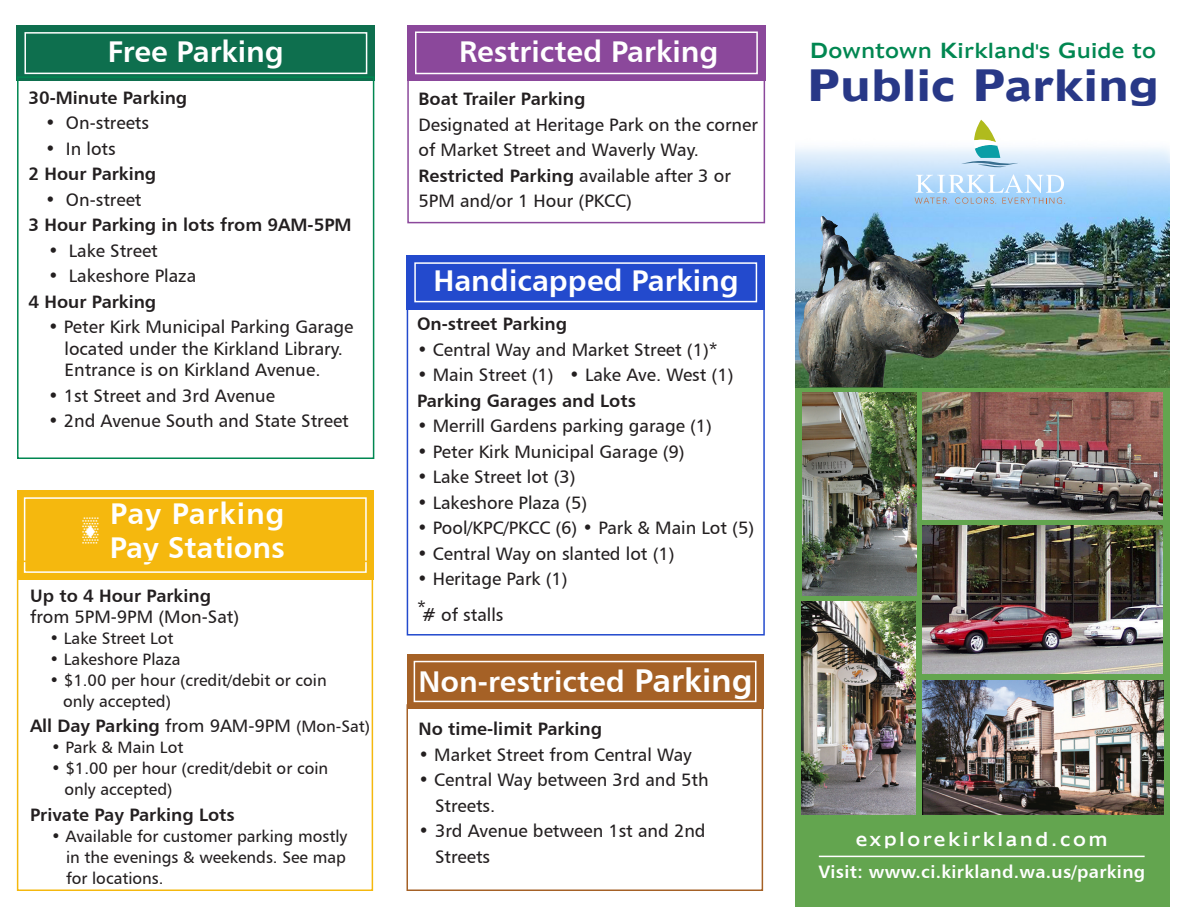
<style>
.page{position:relative;width:1188px;height:918px;background:#fff}
.page>*{position:absolute;margin:0;border:0;box-sizing:border-box;transform-origin:0 0}
.t1{font:40.5px "Humanist 970 BT Bold C";letter-spacing:-.02em;color:#283887}
.t2{font:30px "Humanist 777 BT Bold B";color:#fff}
.t3{font:30px "Humanist 777 BT Bold B";letter-spacing:.03em;color:#fff}
.t4{font:21.9px "Times New Roman";color:#fff}
.t5{font:19.5px "Humanist 970 BT Roman C";letter-spacing:-.025em;color:#008751}
.t6{font:18px/25.5px "Humanist 777 BT Roman B";color:#231f20}
.t7{font:18px "Humanist 777 BT Bold B";color:#231f20}
.t8{font:18px "Humanist 777 BT Bold B";letter-spacing:.02em;color:#fff}
.t9{font:18px "Humanist 970 BT Roman C";letter-spacing:.1em;color:#fff}
.t10{font:16.5px/21px "Humanist 777 BT Roman B";color:#231f20}
.s1{font-family:"Humanist 777 BT Bold B"}
.s2{font-family:"Humanist 777 BT Roman B"}
.s3{font-family:"Humanist 777 BT Roman B";font-size:16.5px}
.s4{font-size:33px}
</style>
<div class="page">
<div style="left:407px;top:654px;width:357px;height:55px;background:#a56126"></div>
<div style="left:414px;top:661px;width:342px;height:41px;border:2px solid #fff"></div>
<div style="left:406px;top:704px;width:357px;height:187px;border:2px solid #a56126"></div>
<div style="left:407px;top:26px;width:358px;height:55px;background:#8b489b"></div>
<div style="left:415px;top:32px;width:343px;height:42px;border:2px solid #fff"></div>
<div style="left:407px;top:77px;width:358px;height:146px;border:2px solid #8b489b"></div>
<div style="left:406px;top:255px;width:359px;height:55px;background:#234acd"></div>
<div style="left:414px;top:262px;width:343px;height:40px;border:2px solid #fff"></div>
<div style="left:407px;top:306px;width:358px;height:330px;border:2px solid #234acd"></div>
<div style="left:17px;top:26px;width:358px;height:55px;background:#0e6f4e"></div>
<div style="left:24px;top:32px;width:343px;height:42px;border:2px solid #fff"></div>
<div style="left:17px;top:76px;width:357px;height:383px;border:2px solid #008751"></div>
<div style="left:17px;top:490px;width:357px;height:90px;background:#f5b80e"></div>
<div style="left:24px;top:497px;width:343px;height:76px;border:2px solid #fff"></div>
<div style="left:17px;top:561px;width:356px;height:330px;border:2px solid #f5b80e"></div>
<div style="left:795px;top:384px;width:374px;height:522px;background:#63a54f"></div>
<img style="left:795px;top:148px;width:374px;height:239px">
<img style="left:923px;top:392px;width:240px;height:127px">
<img style="left:922px;top:525px;width:241px;height:148px">
<svg style="left:915px;top:174px;width:150px;height:30px"></svg>
<svg style="left:961px;top:120px;width:58px;height:48px"></svg>
<img style="left:802px;top:392px;width:114px;height:204px">
<img style="left:922px;top:680px;width:241px;height:134px">
<img style="left:802px;top:601px;width:113px;height:213px">
<hr style="left:819px;top:856px;width:326px;height:1px;background:#fff">
<img style="left:803px;top:216px;width:20px;height:105px">
<p class="t2" style="left:108px;top:32px;width:177px">Free Parking</p>
<p class="t7" style="left:28px;top:86px;width:160px">30-Minute Parking</p>
<p class="t6" style="left:45px;top:110px;width:106px">• On-streets</p>
<p class="t6" style="left:45px;top:135px;width:72px">• In lots</p>
<p class="t7" style="left:28px;top:163px;width:129px">2 Hour Parking</p>
<p class="t6" style="left:45px;top:186px;width:98px">• On-street</p>
<p class="t7" style="left:28px;top:214px;width:325px">3 Hour Parking in lots from 9AM-5PM</p>
<p class="t6" style="left:48px;top:237px;width:111px">• Lake Street</p>
<p class="t6" style="left:48px;top:263px;width:150px">• Lakeshore Plaza</p>
<p class="t7" style="left:28px;top:290px;width:129px">4 Hour Parking</p>
<p class="t6" style="left:64px;top:316px;width:291px;line-height:21.6px;text-indent:-16px">• Peter Kirk Municipal Parking Garage located under the Kirkland Library.<br>Entrance is on Kirkland Avenue.</p>
<p class="t6" style="left:48px;top:383px;width:229px">• 1st Street and 3rd Avenue</p>
<p class="t6" style="left:48px;top:408px;width:302px">• 2nd Avenue South and State Street</p>
<p class="t4" style="left:83px;top:516px;width:17px">▒</p>
<p class="t4" style="left:85px;top:516px;width:13px">♦</p>
<p class="t3" style="left:110px;top:494px;width:176px">Pay Parking</p>
<p class="t2" style="left:110px;top:529px;width:177px">Pay Stations</p>
<p class="t6" style="left:30px;top:585px;width:211px;line-height:21px"><span class="s1">Up to 4 Hour Parking </span>from 5PM-9PM (Mon-Sat)</p>
<p class="t10" style="left:50px;top:627px;width:126px">• Lake Street Lot</p>
<p class="t10" style="left:50px;top:648px;width:133px">• Lakeshore Plaza</p>
<p class="t10" style="left:63px;top:669px;width:265px;text-indent:-14px">• $1.00 per hour (credit/debit or coin only accepted)</p>
<p class="t7" style="left:30px;top:715px;width:342px">All Day Parking <span class="s2">from 9AM-9PM</span> <span class="s3">(Mon-Sat)</span></p>
<p class="t10" style="left:51px;top:737px;width:134px">• Park &amp; Main Lot</p>
<p class="t10" style="left:64px;top:758px;width:265px;text-indent:-14px">• $1.00 per hour (credit/debit or coin only accepted)</p>
<p class="t7" style="left:30px;top:803px;width:206px">Private Pay Parking Lots</p>
<p class="t10" style="left:66px;top:825px;width:283px;text-align:justify;text-indent:-15px">• Available for customer parking mostly in the evenings &amp; weekends. See map for locations.</p>
<p class="t2" style="left:459px;top:32px;width:261px">Restricted Parking</p>
<p class="t7" style="left:418px;top:88px;width:168px">Boat Trailer Parking</p>
<p class="t6" style="left:418px;top:111px;width:341px">Designated at Heritage Park on the corner of Market Street and Waverly Way.</p>
<p class="t6" style="left:418px;top:162px;width:314px"><span class="s1">Restricted Parking</span> available after 3 or<br>5PM and/or 1 Hour (PKCC)</p>
<p class="t2" style="left:433px;top:262px;width:307px">Handicapped Parking</p>
<p class="t7" style="left:417px;top:313px;width:152px">On-street Parking</p>
<p class="t6" style="left:417px;top:336px;width:302px">• Central Way and Market Street (1)*</p>
<p class="t6" style="left:417px;top:362px;width:318px">• Main Street (1) • Lake Ave. West (1)</p>
<p class="t7" style="left:417px;top:389px;width:220px">Parking Garages and Lots</p>
<p class="t6" style="left:417px;top:413px;width:297px">• Merrill Gardens parking garage (1)</p>
<p class="t6" style="left:417px;top:438px;width:269px">• Peter Kirk Municipal Garage (9)</p>
<p class="t6" style="left:417px;top:464px;width:160px">• Lake Street lot (3)</p>
<p class="t6" style="left:417px;top:489px;width:172px">• Lakeshore Plaza (5)</p>
<p class="t6" style="left:417px;top:515px;width:339px">• Pool/KPC/PKCC (6) • Park &amp; Main Lot (5)</p>
<p class="t6" style="left:417px;top:540px;width:259px">• Central Way on slanted lot (1)</p>
<p class="t6" style="left:417px;top:566px;width:152px">• Heritage Park (1)</p>
<p class="t6" style="left:417px;top:594px;width:10px">*</p>
<p class="t6" style="left:422px;top:602px;width:83px"># of stalls</p>
<p class="t2" style="left:419px;top:662px;width:335px">Non-restricted <span class="s4">Parking</span></p>
<p class="t7" style="left:418px;top:718px;width:185px">No time-limit Parking</p>
<p class="t6" style="left:418px;top:741px;width:275px">• Market Street from Central Way</p>
<p class="t6" style="left:435px;top:767px;width:275px;text-indent:-17px">• Central Way between 3rd and 5th<br>Streets.</p>
<p class="t6" style="left:435px;top:818px;width:272px;text-indent:-17px">• 3rd Avenue between 1st and 2nd<br>Streets</p>
<p class="t5" style="left:809px;top:37px;width:349px">Downtown Kirkland's Guide to</p>
<p class="t1" style="left:806px;top:57px;width:355px">Public Parking</p>
<p class="t9" style="left:855px;top:827px;width:254px">explorekirkland.com</p>
<p class="t8" style="left:818px;top:860px;width:328px">Visit: www.ci.kirkland.wa.us/parking</p>
</div>
